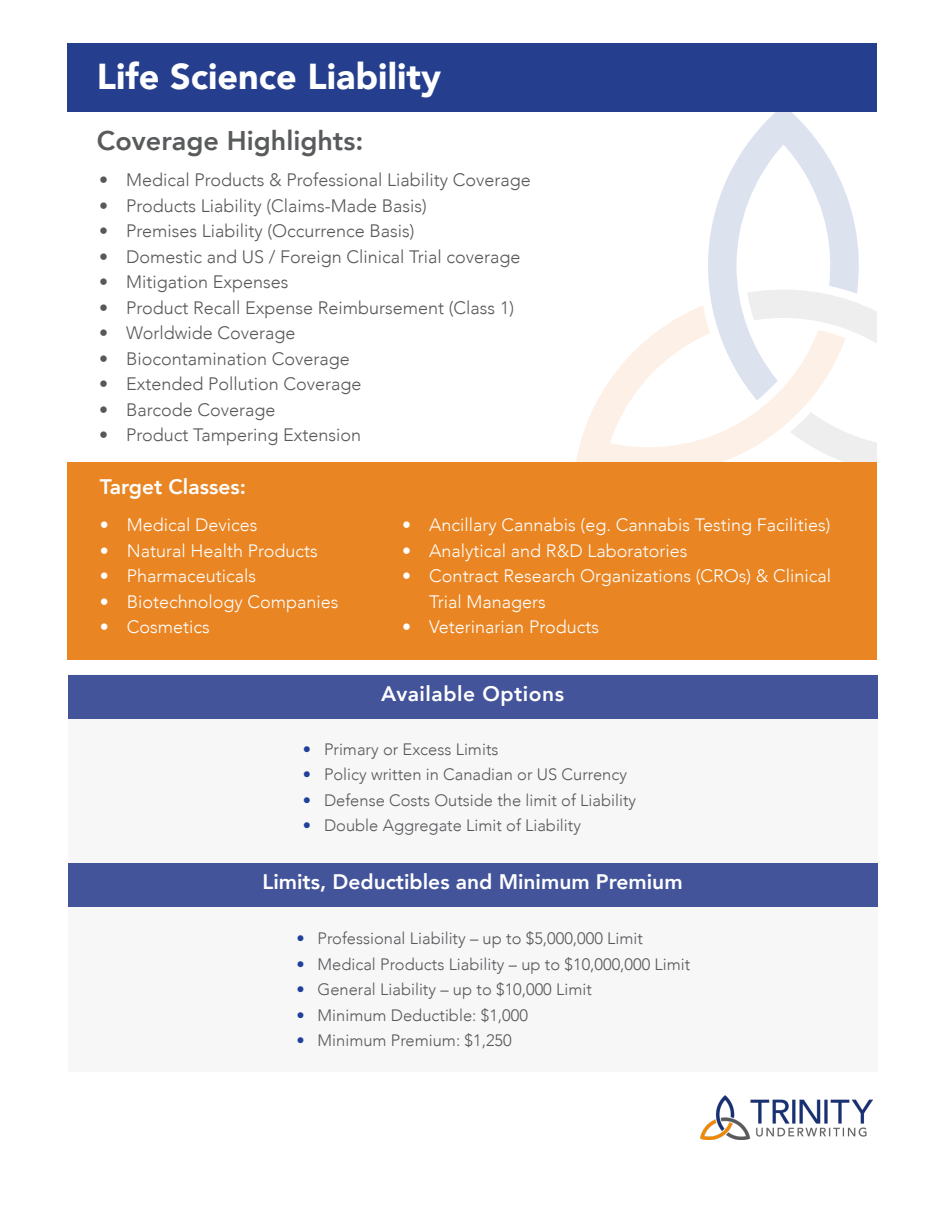
<style>
.page{position:relative;width:945px;height:1215px;background:#fff}
.page>*{position:absolute;margin:0;border:0;box-sizing:border-box;transform-origin:0 0}
.t1{font:900 36px "Avenir";color:#fff}
.t2{font:800 27px "Avenir";color:#585a5c}
.t3{font:800 21px "Avenir";color:#fff}
.t4{font:800 21px "Avenir";letter-spacing:.025em;color:#fff}
.t5{font:300 18px "Avenir";color:#57585a}
.t6{font:300 18px/25.5px "Avenir";color:#fff}
.t7{font:300 16.5px "Avenir";color:#57585a}
.s1{color:#20419a}
</style>
<div class="page">
<div style="left:68px;top:44px;width:810px;height:68px;background:#253f8e"></div>
<svg style="left:576px;top:305px;width:132px;height:157px"></svg>
<svg style="left:708px;top:105px;width:170px;height:357px"></svg>
<div style="left:68px;top:462px;width:810px;height:198px;background:#e98523"></div>
<div style="left:68px;top:674px;width:810px;height:398px;background:#f7f7f8"></div>
<div style="left:68px;top:863px;width:810px;height:43px;background:#43549a"></div>
<div style="left:68px;top:675px;width:810px;height:43px;background:#43549a"></div>
<img style="left:701px;top:1095px;width:171px;height:45px">
<p class="t1" style="left:97px;top:45px;width:346px">Life Science Liability</p>
<p class="t2" style="left:97px;top:120px;width:268px">Coverage Highlights:</p>
<p class="t5" style="left:99px;top:169px;width:433px">• Medical Products &amp; Professional Liability Coverage</p>
<p class="t5" style="left:99px;top:195px;width:329px">• Products Liability (Claims-Made Basis)</p>
<p class="t5" style="left:99px;top:220px;width:317px">• Premises Liability (Occurrence Basis)</p>
<p class="t5" style="left:99px;top:246px;width:423px">• Domestic and US / Foreign Clinical Trial coverage</p>
<p class="t5" style="left:99px;top:271px;width:191px">• Mitigation Expenses</p>
<p class="t5" style="left:99px;top:297px;width:416px">• Product Recall Expense Reimbursement (Class 1)</p>
<p class="t5" style="left:99px;top:322px;width:198px">• Worldwide Coverage</p>
<p class="t5" style="left:99px;top:348px;width:252px">• Biocontamination Coverage</p>
<p class="t5" style="left:99px;top:373px;width:264px">• Extended Pollution Coverage</p>
<p class="t5" style="left:99px;top:399px;width:178px">• Barcode Coverage</p>
<p class="t5" style="left:99px;top:424px;width:264px">• Product Tampering Extension</p>
<p class="t3" style="left:100px;top:470px;width:148px">Target Classes:</p>
<p class="t6" style="left:100px;top:512px;width:159px">• Medical Devices</p>
<p class="t6" style="left:100px;top:538px;width:220px">• Natural Health Products</p>
<p class="t6" style="left:100px;top:563px;width:158px">• Pharmaceuticals</p>
<p class="t6" style="left:100px;top:589px;width:240px">• Biotechnology Companies</p>
<p class="t6" style="left:100px;top:614px;width:112px">• Cosmetics</p>
<p class="t6" style="left:402px;top:512px;width:430px">• Ancillary Cannabis (eg. Cannabis Testing Facilities)</p>
<p class="t6" style="left:402px;top:538px;width:287px">• Analytical and R&amp;D Laboratories</p>
<p class="t6" style="left:429px;top:563px;width:403px;text-indent:-27px">• Contract Research Organizations (CROs) &amp; Clinical<br>Trial Managers</p>
<p class="t6" style="left:402px;top:614px;width:198px">• Veterinarian Products</p>
<p class="t4" style="left:381px;top:678px;width:185px">Available Options</p>
<p class="t7" style="left:303px;top:739px;width:197px"><span class="s1">•</span> Primary or Excess Limits</p>
<p class="t7" style="left:303px;top:765px;width:326px"><span class="s1">•</span> Policy written in Canadian or US Currency</p>
<p class="t7" style="left:303px;top:790px;width:335px"><span class="s1">•</span> Defense Costs Outside the limit of Liability</p>
<p class="t7" style="left:303px;top:816px;width:280px"><span class="s1">•</span> Double Aggregate Limit of Liability</p>
<p class="t3" style="left:263px;top:866px;width:422px">Limits, Deductibles and Minimum Premium</p>
<p class="t7" style="left:296px;top:929px;width:348px"><span class="s1">•</span> Professional Liability – up to $5,000,000 Limit</p>
<p class="t7" style="left:296px;top:954px;width:395px"><span class="s1">•</span> Medical Products Liability – up to $10,000,000 Limit</p>
<p class="t7" style="left:296px;top:980px;width:297px"><span class="s1">•</span> General Liability – up to $10,000 Limit</p>
<p class="t7" style="left:296px;top:1005px;width:233px"><span class="s1">•</span> Minimum Deductible: $1,000</p>
<p class="t7" style="left:296px;top:1031px;width:217px"><span class="s1">•</span> Minimum Premium: $1,250</p>
</div>
